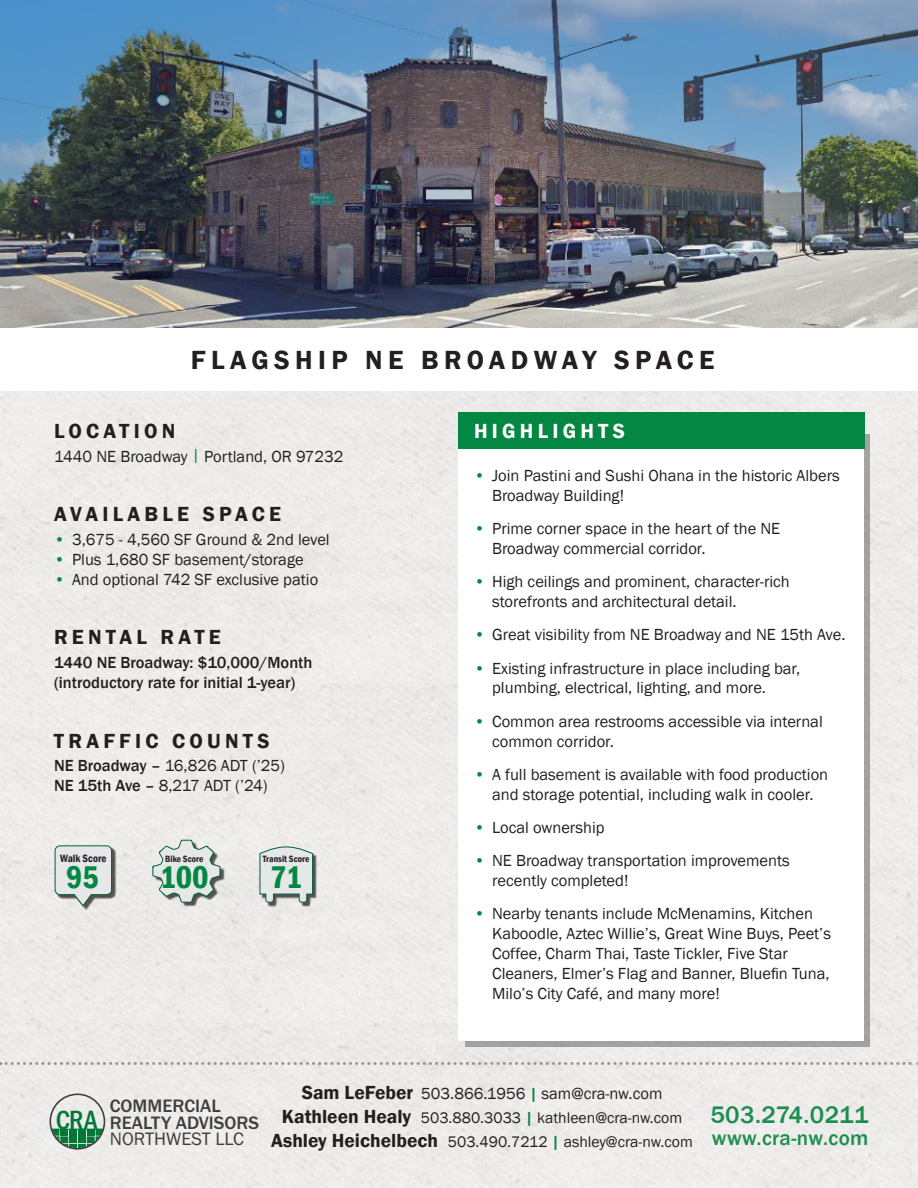
<style>
.page{position:relative;width:918px;height:1188px;background:#fff}
.page>*{position:absolute;margin:0;border:0;box-sizing:border-box;transform-origin:0 0}
.t1{font:600 condensed 32.25px "Franklin Gothic";letter-spacing:-.01em;color:#058744}
.t2{font:500 condensed 27.45px "Franklin Gothic";color:#007836}
.t3{font:600 27px "Franklin Gothic";letter-spacing:.2em;color:#231f20}
.t4{font:500 24.6px "Franklin Gothic";letter-spacing:.02em;color:#1b8d4f}
.t5{font:600 21px "Franklin Gothic";letter-spacing:.2em;color:#231f20}
.t6{font:500 21px "Franklin Gothic";letter-spacing:.02em;color:#1b8d4f}
.t7{font:600 21px "Franklin Gothic";letter-spacing:.2em;color:#fff}
.t8{font:500 18.6px/16.5px "Franklin Gothic";color:#3e3e3f}
.t9{font:18.6px "Franklin Gothic";color:#3e3e3f}
.t10{font:16.5px/19.8px "Franklin Gothic";color:#231f20}
.t11{font:500 16.5px/19.5px "Franklin Gothic";color:#231f20}
.t12{font:16.5px/19.5px "Franklin Gothic";letter-spacing:-.03em;color:#231f20}
.t13{font:15.75px/23.9px "Franklin Gothic";color:#231f20;text-align:center}
.t14{font:600 condensed 10.95px "Franklin Gothic";color:#231f20}
.t15{font:600 condensed 9.45px "Franklin Gothic";color:#231f20}
.t16{font:600 condensed 7.5px "Franklin Gothic";letter-spacing:-.02em;color:#231f20}
.s1{color:#058744}
.s2{font-weight:500}
.s3{font-weight:600;font-size:19.5px}
.s4{font-weight:500;color:#058744}
.s5{font-weight:500;font-size:16.5px;color:#058744}
.s6{font-size:27.15px}
</style>
<div class="page">
<div style="left:465px;top:434px;width:405px;height:613px;background:#a4a2a2"></div>
<svg style="left:0;top:1062px;width:918px;height:3px;background:#cacaca"></svg>
<svg style="left:50px;top:1094px;width:55px;height:56px;background:#aec5b6"></svg>
<div style="left:57px;top:848px;width:59px;height:62px;background:#231f20;opacity:.75"></div>
<svg style="left:55px;top:845px;width:57px;height:61px;background:#d2d8d6"></svg>
<div style="left:154px;top:842px;width:71px;height:65px;background:#231f20;opacity:.75"></div>
<svg style="left:152px;top:838px;width:69px;height:66px;background:#d2d7d5"></svg>
<div style="left:262px;top:849px;width:55px;height:58px;background:#231f20;opacity:.75"></div>
<svg style="left:260px;top:846px;width:53px;height:57px;background:#d0d7d5"></svg>
<img style="left:0;top:0;width:918px;height:328px">
<div style="left:458px;top:413px;width:406px;height:628px;background:#fff"></div>
<div style="left:458px;top:412px;width:407px;height:36px;background:#058744"></div>
<p class="t16" style="left:400px;top:205px;width:48px">YOUR SIGN HERE</p>
<h3 class="t3" style="left:191px;top:343px;width:525px">FLAGSHIP NE BROADWAY SPACE</h3>
<p class="t5" style="left:54px;top:418px;width:123px">LOCATION</p>
<p class="t10" style="left:54px;top:447px;width:291px">1440 NE Broadway <span class="s1">|</span> Portland, OR 97232</p>
<p class="t5" style="left:54px;top:501px;width:229px">AVAILABLE SPACE</p>
<p class="t10" style="left:54px;top:530px;width:277px"><span class="s1">•</span> 3,675 - 4,560 SF Ground &amp; 2nd level</p>
<p class="t10" style="left:54px;top:550px;width:251px"><span class="s1">•</span> Plus 1,680 SF basement/storage</p>
<p class="t10" style="left:54px;top:570px;width:266px"><span class="s1">•</span> And optional 742 SF exclusive patio</p>
<p class="t5" style="left:54px;top:625px;width:168px">RENTAL RATE</p>
<p class="t11" style="left:54px;top:653px;width:260px">1440 NE Broadway: $10,000/Month (introductory rate for initial 1-year)</p>
<p class="t5" style="left:54px;top:728px;width:217px">TRAFFIC COUNTS</p>
<p class="t12" style="left:54px;top:757px;width:233px"><span class="s2">NE Broadway –</span> 16,826 ADT (’25)<br><span class="s2">NE 15th Ave –</span> 8,217 ADT (’24)</p>
<p class="t14" style="left:60px;top:851px;width:48px">Walk Score</p>
<h1 class="t1" style="left:66px;top:856px;width:34px">95</h1>
<p class="t15" style="left:165px;top:852px;width:40px">Bike Score</p>
<h1 class="t1" style="left:160px;top:856px;width:50px">100</h1>
<p class="t15" style="left:263px;top:852px;width:48px">Transit Score</p>
<h1 class="t1" style="left:270px;top:856px;width:33px">71</h1>
<p class="t7" style="left:474px;top:418px;width:153px">HIGHLIGHTS</p>
<p class="t10" style="left:492px;top:466px;width:349px;text-indent:-18px"><span class="s1">•</span> Join Pastini and Sushi Ohana in the historic Albers<br>Broadway Building!</p>
<p class="t10" style="left:492px;top:519px;width:290px;text-indent:-18px"><span class="s1">•</span> Prime corner space in the heart of the NE<br>Broadway commercial corridor.</p>
<p class="t10" style="left:492px;top:572px;width:299px;text-indent:-18px"><span class="s1">•</span> High ceilings and prominent, character-rich storefronts and architectural detail.</p>
<p class="t10" style="left:474px;top:625px;width:373px"><span class="s1">•</span> Great visibility from NE Broadway and NE 15th Ave.</p>
<p class="t10" style="left:492px;top:659px;width:310px;text-indent:-18px"><span class="s1">•</span> Existing infrastructure in place including bar, plumbing, electrical, lighting, and more.</p>
<p class="t10" style="left:492px;top:712px;width:332px;text-indent:-18px"><span class="s1">•</span> Common area restrooms accessible via internal common corridor.</p>
<p class="t10" style="left:474px;top:765px;width:356px;text-align:center"><span class="s1">•</span> A full basement is available with food production and storage potential, including walk in cooler.</p>
<p class="t10" style="left:474px;top:818px;width:132px"><span class="s1">•</span> Local ownership</p>
<p class="t10" style="left:492px;top:851px;width:299px;text-indent:-18px"><span class="s1">•</span> NE Broadway transportation improvements recently completed!</p>
<p class="t10" style="left:492px;top:904px;width:340px;text-indent:-18px"><span class="s1">•</span> Nearby tenants include McMenamins, Kitchen Kaboodle, Aztec Willie’s, Great Wine Buys, Peet’s Coffee, Charm Thai, Taste Tickler, Five Star Cleaners, Elmer’s Flag and Banner, Bluefin Tuna, Milo’s City Café, and many more!</p>
<p class="t10" style="left:302px;top:1084px;width:362px"><span class="s3">Sam LeFeber</span> 503.866.1956 <span class="s4">|</span> sam@cra-nw.com</p>
<p class="t13" style="left:271px;top:1106px;width:423px"><span class="s3">Kathleen Healy</span> 503.880.3033 <span class="s5">|</span> kathleen@cra-nw.com<br><span class="s3">Ashley Heichelbech</span> 503.490.7212 <span class="s5">|</span> ashley@cra-nw.com</p>
<p class="t8" style="left:108px;top:1098px;width:151px">COMMERCIAL<br>REALTY ADVISORS</p>
<p class="t9" style="left:108px;top:1128px;width:136px">NORTHWEST LLC</p>
<h2 class="t2" style="left:56px;top:1102px;width:44px"><span class="s6">C</span>RA</h2>
<h3 class="t4" style="left:710px;top:1099px;width:160px">503.274.0211</h3>
<p class="t6" style="left:712px;top:1125px;width:158px">www.cra-nw.com</p>
</div>
